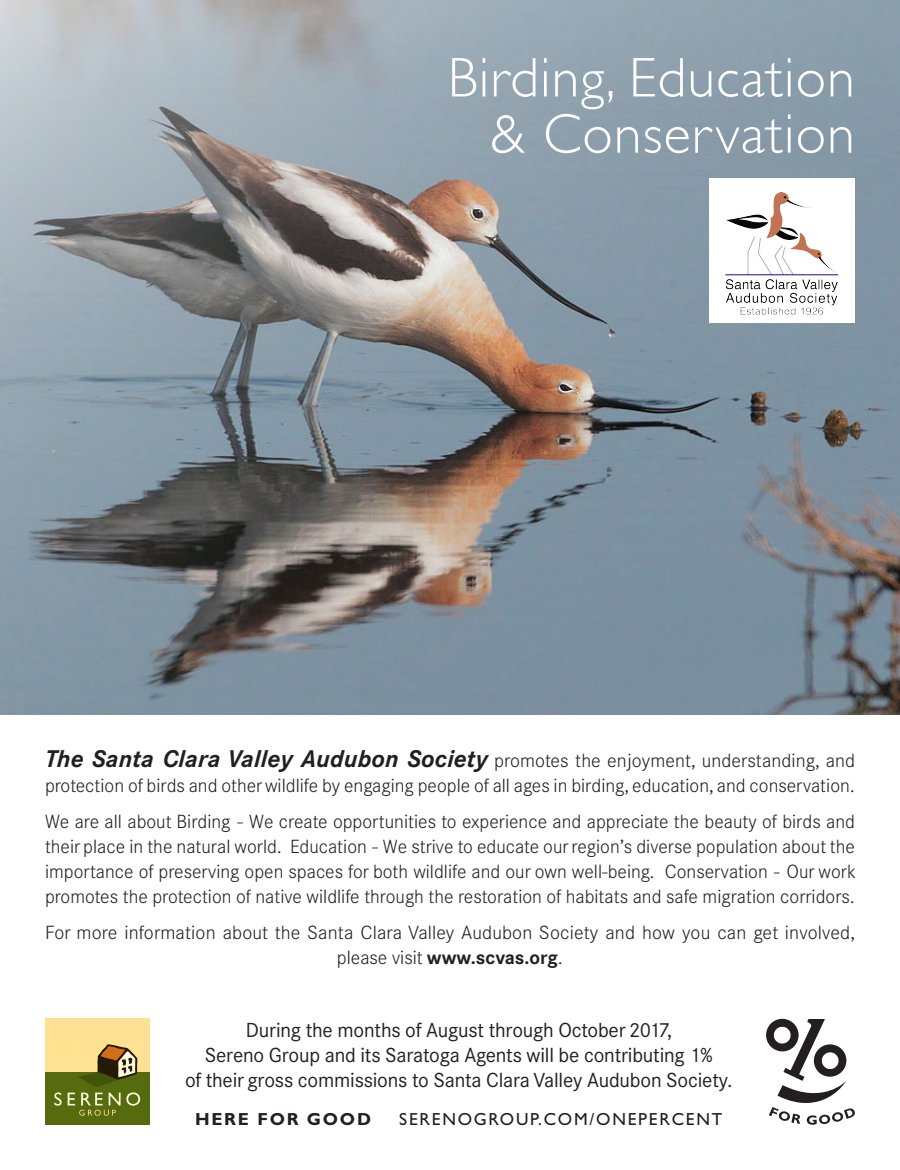
<style>
.page{position:relative;width:900px;height:1170px;background:#fff}
.page>*{position:absolute;margin:0;border:0;box-sizing:border-box;transform-origin:0 0}
.t1{font:300 56.25px/56.2px "Gill Sans";letter-spacing:.02em;color:#fff;text-align:right}
.t2{font:20px/25px "Corporate SBQ";letter-spacing:-.01em;color:#231f20;text-align:center}
.t3{font:300 18.75px/25px "Corporate SBQ";color:#231f20}
.t4{font:17.5px "Gill Sans Std";letter-spacing:.1em;color:#231f20}
.t5{font:700 17.5px "Gill Sans Std";letter-spacing:.1em;color:#231f20}
.s1{font-weight:700;font-style:italic;font-size:23.75px}
.s2{font-weight:700}
</style>
<div class="page">
<img style="left:0;top:0;width:900px;height:714px">
<div style="left:45px;top:1072px;width:105px;height:53px;background:#556b0e"></div>
<svg style="left:54px;top:1092px;width:8px;height:14px"></svg>
<div style="left:45px;top:1019px;width:105px;height:53px;background:#ffe192"></div>
<svg style="left:68px;top:1044px;width:72px;height:72px"></svg>
<svg style="left:766px;top:1019px;width:89px;height:106px"></svg>
<div style="left:709px;top:178px;width:146px;height:145px;background:#fff"></div>
<img style="left:725px;top:193px;width:113px;height:122px">
<h1 class="t1" style="left:448px;top:47px;width:409px">Birding, Education &amp; Conservation</h1>
<p class="t3" style="left:45px;top:748px;width:812px"><span class="s1">The Santa Clara Valley Audubon Society</span> promotes the enjoyment, understanding, and protection of birds and other wildlife by engaging people of all ages in birding, education, and conservation.</p>
<p class="t3" style="left:45px;top:809px;width:813px;text-align:justify">We are all about Birding - We create opportunities to experience and appreciate the beauty of birds and their place in the natural world. Education - We strive to educate our region’s diverse population about the importance of preserving open spaces for both wildlife and our own well-being. Conservation - Our work promotes the protection of native wildlife through the restoration of habitats and safe migration corridors.</p>
<p class="t3" style="left:45px;top:920px;width:812px;text-align:center">For more information about the Santa Clara Valley Audubon Society and how you can get involved, please visit <span class="s2">www.scvas.org</span>.</p>
<p class="t2" style="left:185px;top:1018px;width:549px">During the months of August through October 2017,<br>Sereno Group and its Saratoga Agents will be contributing 1%<br>of their gross commissions to Santa Clara Valley Audubon Society.</p>
<p class="t5" style="left:195px;top:1109px;width:177px">HERE FOR GOOD</p>
<p class="t4" style="left:399px;top:1109px;width:325px">SERENOGROUP.COM/ONEPERCENT</p>
</div>
